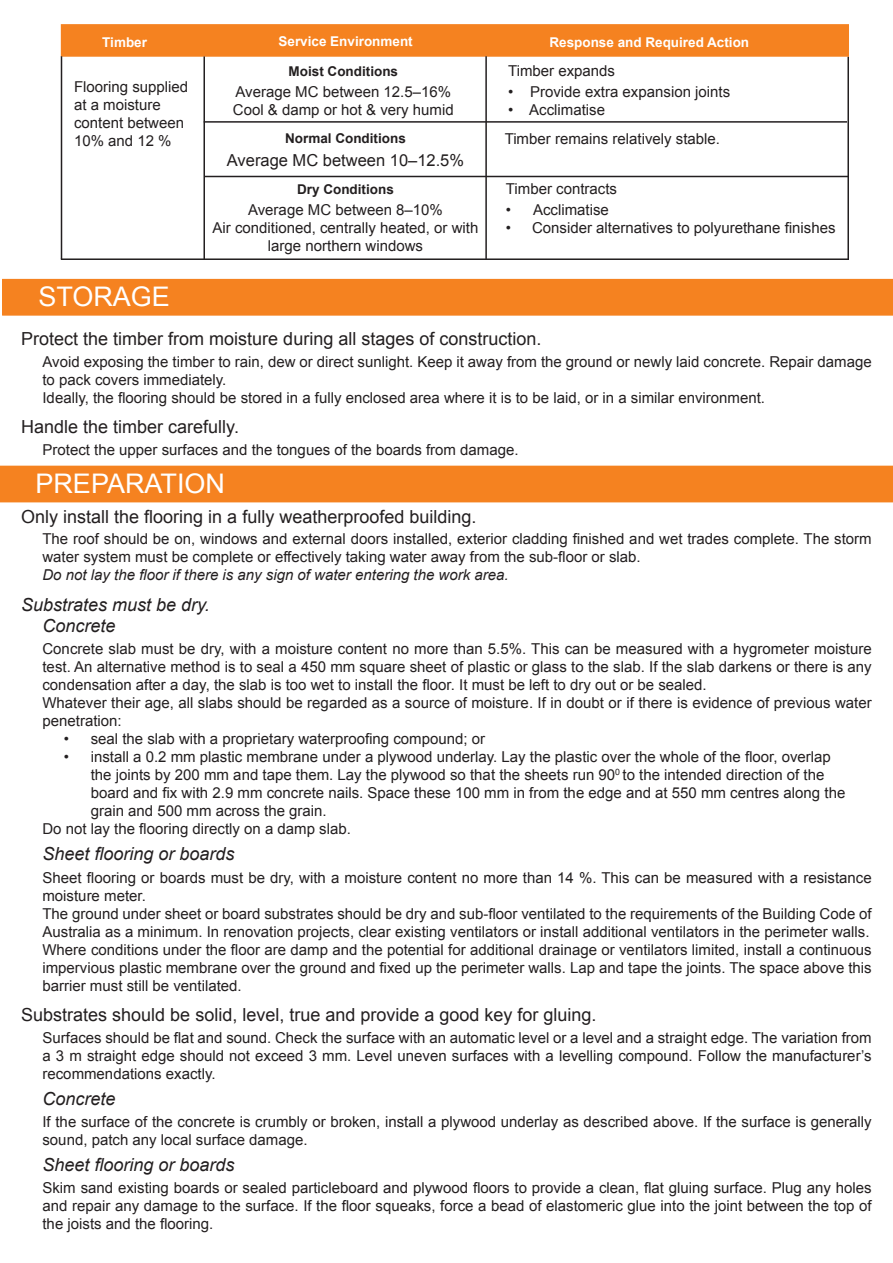
<style>
.page{position:relative;width:893px;height:1263px;background:#fff}
.page>*{position:absolute;margin:0;border:0;box-sizing:border-box;transform-origin:0 0}
.t1{font:27px "Arial";color:#fff}
.t2{font:18px "Arial";color:#231f20}
.heading_2{font:italic 18px "Arial";color:#231f20}
.t3{font:16.5px "Arial";color:#231f20}
.Body_Text{font:15px/18px "Arial";color:#231f20}
.t4{font:italic 15px "Arial";color:#231f20}
.heading_4{font:700 13.5px "Arial";color:#fff}
.t5{font:700 13.5px "Arial";color:#231f20}
</style>
<div class="page">
<div style="left:2px;top:279px;width:891px;height:37px;background:#f58220"></div>
<div style="left:0;top:466px;width:893px;height:36px;background:#f58220"></div>
<hr style="left:847px;top:56px;width:2px;height:203px;background:#231f20">
<div style="left:61px;top:24px;width:788px;height:33px;background:#f58220;border:2px solid #f58220"></div>
<hr style="left:485px;top:56px;width:2px;height:203px;background:#231f20">
<hr style="left:61px;top:258px;width:788px;height:2px;background:#231f20">
<hr style="left:61px;top:56px;width:1px;height:203px;background:#231f20">
<hr style="left:203px;top:56px;width:2px;height:203px;background:#231f20">
<hr style="left:204px;top:176px;width:644px;height:1px;background:#231f20">
<hr style="left:204px;top:121px;width:643px;height:2px;background:#231f20">
<p class="heading_4" style="left:102px;top:33px;width:46px">Timber</p>
<p class="heading_4" style="left:278px;top:33px;width:136px">Service Environment</p>
<p class="heading_4" style="left:549px;top:33px;width:201px">Response and Required Action</p>
<p class="Body_Text" style="left:74px;top:78px;width:116px">Flooring supplied at a moisture content between<br>10% and 12 %</p>
<p class="Body_Text" style="left:508px;top:62px;width:108px">Timber expands</p>
<p class="Body_Text" style="left:508px;top:83px;width:224px">• Provide extra expansion joints</p>
<p class="Body_Text" style="left:508px;top:101px;width:98px">• Acclimatise</p>
<p class="Body_Text" style="left:505px;top:130px;width:217px">Timber remains relatively stable.</p>
<p class="Body_Text" style="left:506px;top:180px;width:113px">Timber contracts</p>
<p class="Body_Text" style="left:506px;top:201px;width:104px">• Acclimatise</p>
<p class="Body_Text" style="left:506px;top:219px;width:331px">• Consider alternatives to polyurethane finishes</p>
<p class="t5" style="left:289px;top:62px;width:111px">Moist Conditions</p>
<p class="Body_Text" style="left:235px;top:83px;width:217px">Average MC between 12.5–16%</p>
<p class="Body_Text" style="left:233px;top:101px;width:222px">Cool &amp; damp or hot &amp; very humid</p>
<p class="t5" style="left:285px;top:129px;width:122px">Normal Conditions</p>
<p class="t3" style="left:227px;top:149px;width:239px">Average MC between 10–12.5%</p>
<p class="t5" style="left:297px;top:180px;width:98px">Dry Conditions</p>
<p class="Body_Text" style="left:248px;top:201px;width:196px">Average MC between 8–10%</p>
<p class="Body_Text" style="left:212px;top:219px;width:267px;text-align:center">Air conditioned, centrally heated, or with large northern windows</p>
<p class="t1" style="left:38px;top:279px;width:133px">STORAGE</p>
<p class="t2" style="left:21px;top:327px;width:522px">Protect the timber from moisture during all stages of construction.</p>
<p class="Body_Text" style="left:42px;top:353px;width:831px">Avoid exposing the timber to rain, dew or direct sunlight. Keep it away from the ground or newly laid concrete. Repair damage to pack covers immediately.</p>
<p class="Body_Text" style="left:42px;top:389px;width:724px">Ideally, the flooring should be stored in a fully enclosed area where it is to be laid, or in a similar environment.</p>
<p class="t2" style="left:21px;top:415px;width:219px">Handle the timber carefully.</p>
<p class="Body_Text" style="left:42px;top:441px;width:478px">Protect the upper surfaces and the tongues of the boards from damage.</p>
<p class="t1" style="left:35px;top:466px;width:191px">PREPARATION</p>
<p class="t2" style="left:21px;top:505px;width:457px">Only install the flooring in a fully weatherproofed building.</p>
<p class="Body_Text" style="left:42px;top:530px;width:831px">The roof should be on, windows and external doors installed, exterior cladding finished and wet trades complete. The storm water system must be complete or effectively taking water away from the sub-floor or slab.</p>
<p class="t4" style="left:42px;top:565px;width:468px">Do not lay the floor if there is any sign of water entering the work area.</p>
<p class="heading_2" style="left:21px;top:592px;width:190px">Substrates must be dry.</p>
<p class="heading_2" style="left:42px;top:614px;width:75px">Concrete</p>
<p class="Body_Text" style="left:42px;top:640px;width:831px;text-align:justify">Concrete slab must be dry, with a moisture content no more than 5.5%. This can be measured with a hygrometer moisture test. An alternative method is to seal a 450 mm square sheet of plastic or glass to the slab. If the slab darkens or there is any condensation after a day, the slab is too wet to install the floor. It must be left to dry out or be sealed.</p>
<p class="Body_Text" style="left:42px;top:694px;width:831px">Whatever their age, all slabs should be regarded as a source of moisture. If in doubt or if there is evidence of previous water penetration:</p>
<p class="Body_Text" style="left:64px;top:730px;width:423px">• seal the slab with a proprietary waterproofing compound; or</p>
<p class="Body_Text" style="left:91px;top:748px;width:756px;text-indent:-27px">• install a 0.2 mm plastic membrane under a plywood underlay. Lay the plastic over the whole of the floor, overlap the joints by 200 mm and tape them. Lay the plywood so that the sheets run 90<sup>0</sup> to the intended direction of the board and fix with 2.9 mm concrete nails. Space these 100 mm in from the edge and at 550 mm centres along the grain and 500 mm across the grain.</p>
<p class="Body_Text" style="left:42px;top:820px;width:310px">Do not lay the flooring directly on a damp slab.</p>
<p class="heading_2" style="left:42px;top:842px;width:194px">Sheet flooring or boards</p>
<p class="Body_Text" style="left:42px;top:868px;width:831px">Sheet flooring or boards must be dry, with a moisture content no more than 14 %. This can be measured with a resistance moisture meter.</p>
<p class="Body_Text" style="left:42px;top:904px;width:831px">The ground under sheet or board substrates should be dry and sub-floor ventilated to the requirements of the Building Code of<br>Australia as a minimum. In renovation projects, clear existing ventilators or install additional ventilators in the perimeter walls.</p>
<p class="Body_Text" style="left:42px;top:940px;width:831px;text-align:justify">Where conditions under the floor are damp and the potential for additional drainage or ventilators limited, install a continuous impervious plastic membrane over the ground and fixed up the perimeter walls. Lap and tape the joints. The space above this barrier must still be ventilated.</p>
<p class="t2" style="left:21px;top:1002px;width:577px">Substrates should be solid, level, true and provide a good key for gluing.</p>
<p class="Body_Text" style="left:42px;top:1029px;width:831px;text-align:justify">Surfaces should be flat and sound. Check the surface with an automatic level or a level and a straight edge. The variation from a 3 m straight edge should not exceed 3 mm. Level uneven surfaces with a levelling compound. Follow the manufacturer’s recommendations exactly.</p>
<p class="heading_2" style="left:42px;top:1087px;width:75px">Concrete</p>
<p class="Body_Text" style="left:42px;top:1113px;width:831px">If the surface of the concrete is crumbly or broken, install a plywood underlay as described above. If the surface is generally sound, patch any local surface damage.</p>
<p class="heading_2" style="left:42px;top:1153px;width:194px">Sheet flooring or boards</p>
<p class="Body_Text" style="left:42px;top:1179px;width:831px;text-align:justify">Skim sand existing boards or sealed particleboard and plywood floors to provide a clean, flat gluing surface. Plug any holes and repair any damage to the surface. If the floor squeaks, force a bead of elastomeric glue into the joint between the top of the joists and the flooring.</p>
</div>
